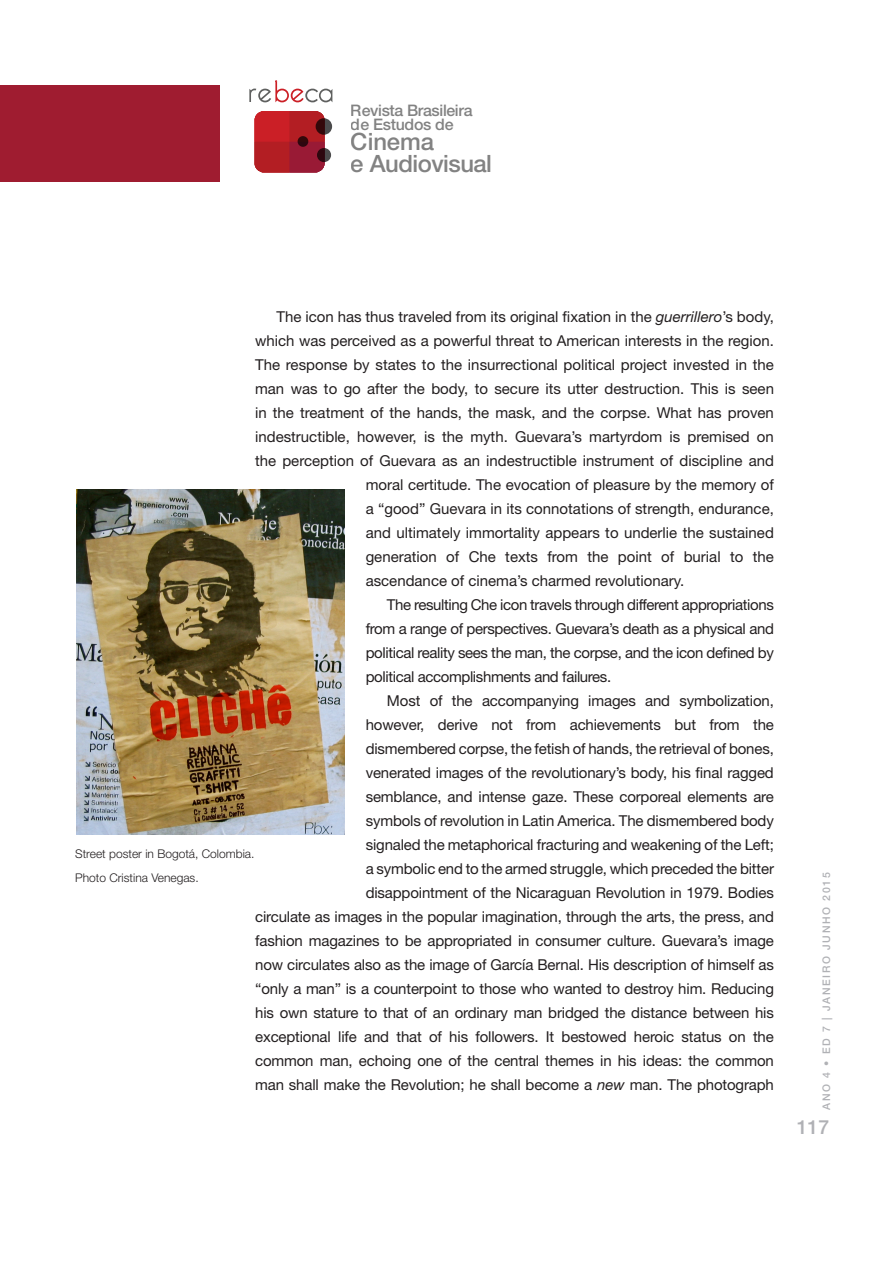
<style>
.page{position:relative;width:893px;height:1263px;background:#fff}
.page>*{position:absolute;margin:0;border:0;box-sizing:border-box;transform-origin:0 0}
.t1{font:500 23.85px/22px "Helvetica Neue LT Std";letter-spacing:-.02em;color:#828282}
.t2{font:500 19.5px "Helvetica Neue LT Std";color:#b0b1b5}
.t3{font:500 15.9px/14.1px "Helvetica Neue LT Std";letter-spacing:-.025em;color:#828282}
.corpo_texto{font:15px/24px "Helvetica Neue LT Std";letter-spacing:-.01em;color:#231f20;text-align:justify}
.legenda{font:300 12px/24px "Helvetica Neue LT Std";color:#231f20}
.t4{font:500 10.5px "Helvetica Neue LT Std";letter-spacing:.16em;color:#b0b1b5}
.s1{font-style:italic}
</style>
<div class="page">
<div style="left:0;top:85px;width:220px;height:96px;background:#9f1c30"></div>
<svg style="left:255px;top:111px;width:69px;height:61px;background:#b31f2a"></svg>
<div style="left:298px;top:136px;width:10px;height:11px;background:#32080b;border-radius:50%"></div>
<svg style="left:317px;top:148px;width:14px;height:14px"></svg>
<svg style="left:316px;top:118px;width:16px;height:17px"></svg>
<svg style="left:249px;top:81px;width:83px;height:21px"></svg>
<img style="left:77px;top:490px;width:267px;height:344px">
<p class="t3" style="left:351px;top:103px;width:123px">Revista Brasileira de Estudos de</p>
<h1 class="t1" style="left:351px;top:130px;width:143px">Cinema<br>e Audiovisual</h1>
<p class="corpo_texto" style="left:276px;top:304px;width:499px">The icon has thus traveled from its original fixation in the <span class="s1">guerrillero</span>’s body,</p>
<p class="corpo_texto" style="left:255px;top:328px;width:520px">which was perceived as a powerful threat to American interests in the region.</p>
<p class="corpo_texto" style="left:255px;top:352px;width:520px">The response by states to the insurrectional political project invested in the</p>
<p class="corpo_texto" style="left:255px;top:376px;width:520px">man was to go after the body, to secure its utter destruction. This is seen</p>
<p class="corpo_texto" style="left:255px;top:400px;width:520px">in the treatment of the hands, the mask, and the corpse. What has proven</p>
<p class="corpo_texto" style="left:255px;top:424px;width:520px">indestructible, however, is the myth. Guevara’s martyrdom is premised on</p>
<p class="corpo_texto" style="left:255px;top:448px;width:520px">the perception of Guevara as an indestructible instrument of discipline and</p>
<p class="corpo_texto" style="left:366px;top:472px;width:410px">moral certitude. The evocation of pleasure by the memory of</p>
<p class="corpo_texto" style="left:366px;top:496px;width:410px">a “good” Guevara in its connotations of strength, endurance,</p>
<p class="corpo_texto" style="left:366px;top:520px;width:410px">and ultimately immortality appears to underlie the sustained</p>
<p class="corpo_texto" style="left:366px;top:544px;width:410px">generation of Che texts from the point of burial to the</p>
<p class="corpo_texto" style="left:366px;top:568px;width:320px">ascendance of cinema’s charmed revolutionary.</p>
<p class="corpo_texto" style="left:366px;top:592px;width:410px;text-indent:21px">The resulting Che icon travels through different appropriations from a range of perspectives. Guevara’s death as a physical and political reality sees the man, the corpse, and the icon defined by political accomplishments and failures.</p>
<p class="corpo_texto" style="left:255px;top:688px;width:520px;text-align:right">Most of the accompanying images and symbolization,<br>however, derive not from achievements but from the<br>dismembered corpse, the fetish of hands, the retrieval of bones,<br>venerated images of the revolutionary’s body, his final ragged<br>semblance, and intense gaze. These corporeal elements are<br>symbols of revolution in Latin America. The dismembered body<br>signaled the metaphorical fracturing and weakening of the Left;<br>a symbolic end to the armed struggle, which preceded the bitter<br>disappointment of the Nicaraguan Revolution in 1979. Bodies<br>circulate as images in the popular imagination, through the arts, the press, and fashion magazines to be appropriated in consumer culture. Guevara’s image now circulates also as the image of García Bernal. His description of himself as “only a man” is a counterpoint to those who wanted to destroy him. Reducing his own stature to that of an ordinary man bridged the distance between his exceptional life and that of his followers. It bestowed heroic status on the common man, echoing one of the central themes in his ideas: the common man shall make the Revolution; he shall become a <span class="s1">new</span> man. The photograph</p>
<p class="legenda" style="left:75px;top:841px;width:181px">Street poster in Bogotá, Colombia.<br>Photo Cristina Venegas.</p>
<p class="t4" style="left:820px;top:1110px;width:239px;rotate:-90deg">ANO 4 • ED 7 | JANEIRO JUNHO 2015</p>
<h2 class="t2" style="left:797px;top:1115px;width:34px">117</h2>
</div>
